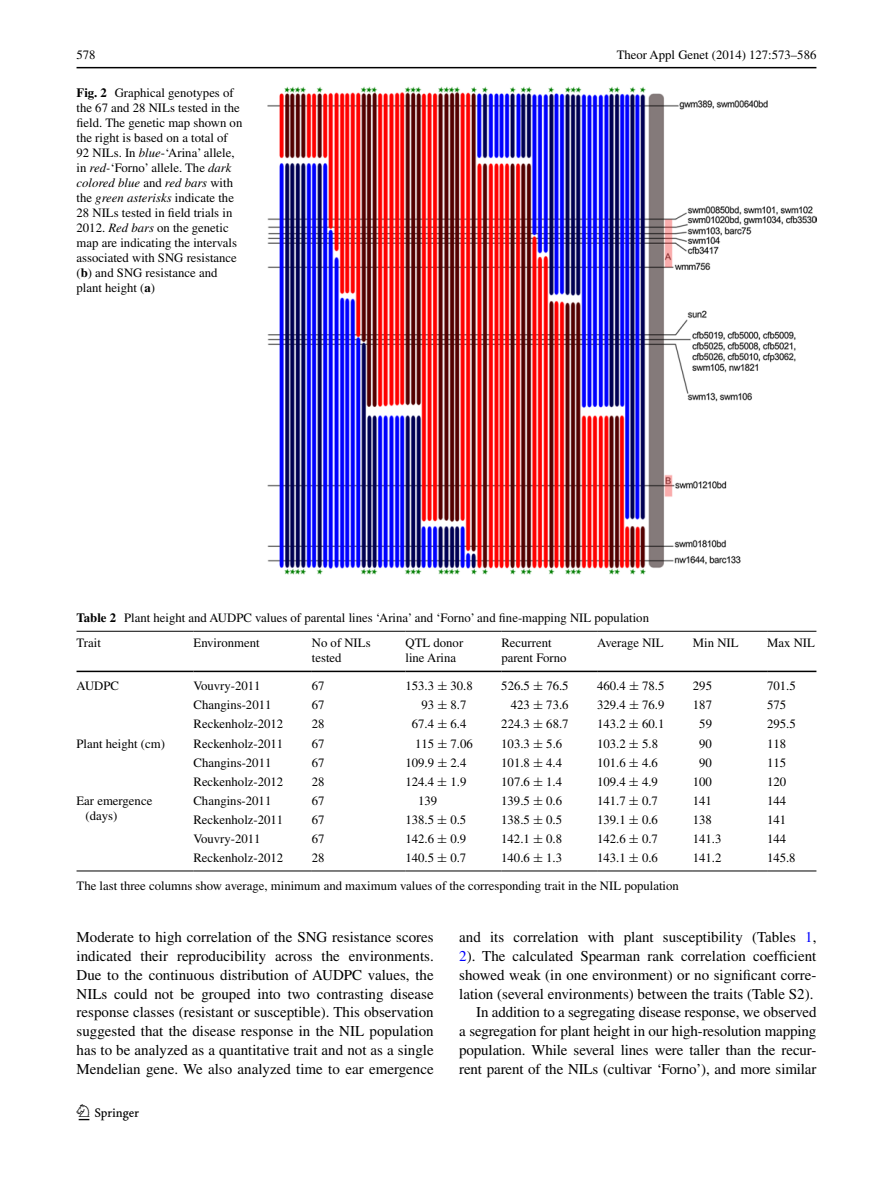
<style>
.page{position:relative;width:893px;height:1187px;background:#fff}
.page>*{position:absolute;margin:0;border:0;box-sizing:border-box;transform-origin:0 0}
.t1{font:22.5px "Springnew";color:#000}
.t2{font:15px/18.8px "Times";color:#000;text-align:justify}
.t3{font:12.75px/15px "Times";color:#000}
.s1{font-weight:700}
.s2{font-style:italic}
.s3{font-family:"MTSY"}
.s4{color:#00f}
</style>
<div class="page">
<hr style="left:77px;top:67px;width:739px;height:1px;background:#000">
<img style="left:268px;top:87px;width:548px;height:487px">
<hr style="left:77px;top:630px;width:117px;height:1px;background:#000">
<hr style="left:77px;top:670px;width:117px;height:2px;background:#000">
<hr style="left:194px;top:630px;width:118px;height:1px;background:#000">
<hr style="left:194px;top:670px;width:118px;height:2px;background:#000">
<hr style="left:312px;top:630px;width:93px;height:1px;background:#000">
<hr style="left:312px;top:670px;width:93px;height:2px;background:#000">
<hr style="left:405px;top:630px;width:96px;height:1px;background:#000">
<hr style="left:405px;top:670px;width:96px;height:2px;background:#000">
<hr style="left:501px;top:630px;width:96px;height:1px;background:#000">
<hr style="left:501px;top:670px;width:96px;height:2px;background:#000">
<hr style="left:597px;top:630px;width:96px;height:1px;background:#000">
<hr style="left:597px;top:670px;width:96px;height:2px;background:#000">
<hr style="left:693px;top:630px;width:74px;height:1px;background:#000">
<hr style="left:693px;top:670px;width:74px;height:2px;background:#000">
<hr style="left:767px;top:630px;width:49px;height:1px;background:#000">
<hr style="left:767px;top:670px;width:49px;height:2px;background:#000">
<hr style="left:77px;top:870px;width:117px;height:1px;background:#000">
<hr style="left:194px;top:870px;width:118px;height:1px;background:#000">
<hr style="left:312px;top:870px;width:93px;height:1px;background:#000">
<hr style="left:405px;top:870px;width:96px;height:1px;background:#000">
<hr style="left:501px;top:870px;width:96px;height:1px;background:#000">
<hr style="left:597px;top:870px;width:96px;height:1px;background:#000">
<hr style="left:693px;top:870px;width:74px;height:1px;background:#000">
<hr style="left:767px;top:870px;width:49px;height:1px;background:#000">
<p class="t3" style="left:77px;top:48px;width:21px">578</p>
<p class="t3" style="left:617px;top:48px;width:201px">Theor Appl Genet (2014) 127:573–586</p>
<p class="t3" style="left:77px;top:85px;width:167px"><span class="s1">Fig. 2</span> Graphical genotypes of the 67 and 28 NILs tested in the field. The genetic map shown on the right is based on a total of<br>92 NILs. In <span class="s2">blue</span>-‘Arina’ allele, in <span class="s2">red-</span>‘Forno’ allele. The <span class="s2">dark colored blue</span> and <span class="s2">red bars</span> with the <span class="s2">green asterisks</span> indicate the<br>28 NILs tested in field trials in<br>2012. <span class="s2">Red bars</span> on the genetic map are indicating the intervals associated with SNG resistance (<span class="s1">b</span>) and SNG resistance and plant height (<span class="s1">a</span>)</p>
<p class="t3" style="left:77px;top:610px;width:574px"><span class="s1">Table 2</span> Plant height and AUDPC values of parental lines ‘Arina’ and ‘Forno’ and fine-mapping NIL population</p>
<p class="t3" style="left:77px;top:634px;width:26px">Trait</p>
<p class="t3" style="left:194px;top:634px;width:68px">Environment</p>
<p class="t3" style="left:312px;top:634px;width:60px">No of NILs tested</p>
<p class="t3" style="left:405px;top:634px;width:59px">QTL donor line Arina</p>
<p class="t3" style="left:501px;top:634px;width:67px">Recurrent parent Forno</p>
<p class="t3" style="left:597px;top:634px;width:68px">Average NIL</p>
<p class="t3" style="left:693px;top:634px;width:47px">Min NIL</p>
<p class="t3" style="left:767px;top:634px;width:49px">Max NIL</p>
<p class="t3" style="left:77px;top:678px;width:44px">AUDPC</p>
<p class="t3" style="left:194px;top:678px;width:69px">Vouvry-2011</p>
<p class="t3" style="left:312px;top:678px;width:14px">67</p>
<p class="t3" style="left:405px;top:678px;width:69px">153.3 <span class="s3">±</span> 30.8</p>
<p class="t3" style="left:501px;top:678px;width:69px">526.5 <span class="s3">±</span> 76.5</p>
<p class="t3" style="left:597px;top:678px;width:69px">460.4 <span class="s3">±</span> 78.5</p>
<p class="t3" style="left:693px;top:678px;width:21px">295</p>
<p class="t3" style="left:767px;top:678px;width:30px">701.5</p>
<p class="t3" style="left:194px;top:697px;width:79px">Changins-2011</p>
<p class="t3" style="left:312px;top:697px;width:14px">67</p>
<p class="t3" style="left:421px;top:697px;width:47px">93 <span class="s3">±</span> 8.7</p>
<p class="t3" style="left:511px;top:697px;width:59px">423 <span class="s3">±</span> 73.6</p>
<p class="t3" style="left:597px;top:697px;width:69px">329.4 <span class="s3">±</span> 76.9</p>
<p class="t3" style="left:693px;top:697px;width:21px">187</p>
<p class="t3" style="left:767px;top:697px;width:21px">575</p>
<p class="t3" style="left:194px;top:716px;width:91px">Reckenholz-2012</p>
<p class="t3" style="left:312px;top:716px;width:14px">28</p>
<p class="t3" style="left:412px;top:716px;width:56px">67.4 <span class="s3">±</span> 6.4</p>
<p class="t3" style="left:501px;top:716px;width:69px">224.3 <span class="s3">±</span> 68.7</p>
<p class="t3" style="left:597px;top:716px;width:69px">143.2 <span class="s3">±</span> 60.1</p>
<p class="t3" style="left:699px;top:716px;width:14px">59</p>
<p class="t3" style="left:767px;top:716px;width:30px">295.5</p>
<p class="t3" style="left:76px;top:735px;width:90px">Plant height (cm)</p>
<p class="t3" style="left:194px;top:735px;width:91px">Reckenholz-2011</p>
<p class="t3" style="left:312px;top:735px;width:14px">67</p>
<p class="t3" style="left:415px;top:735px;width:59px">115 <span class="s3">±</span> 7.06</p>
<p class="t3" style="left:501px;top:735px;width:62px">103.3 <span class="s3">±</span> 5.6</p>
<p class="t3" style="left:597px;top:735px;width:62px">103.2 <span class="s3">±</span> 5.8</p>
<p class="t3" style="left:699px;top:735px;width:14px">90</p>
<p class="t3" style="left:767px;top:735px;width:21px">118</p>
<p class="t3" style="left:193px;top:754px;width:79px">Changins-2011</p>
<p class="t3" style="left:312px;top:754px;width:14px">67</p>
<p class="t3" style="left:405px;top:754px;width:62px">109.9 <span class="s3">±</span> 2.4</p>
<p class="t3" style="left:501px;top:754px;width:62px">101.8 <span class="s3">±</span> 4.4</p>
<p class="t3" style="left:597px;top:754px;width:62px">101.6 <span class="s3">±</span> 4.6</p>
<p class="t3" style="left:699px;top:754px;width:14px">90</p>
<p class="t3" style="left:767px;top:754px;width:21px">115</p>
<p class="t3" style="left:193px;top:774px;width:91px">Reckenholz-2012</p>
<p class="t3" style="left:312px;top:774px;width:14px">28</p>
<p class="t3" style="left:405px;top:774px;width:62px">124.4 <span class="s3">±</span> 1.9</p>
<p class="t3" style="left:501px;top:774px;width:62px">107.6 <span class="s3">±</span> 1.4</p>
<p class="t3" style="left:597px;top:774px;width:62px">109.4 <span class="s3">±</span> 4.9</p>
<p class="t3" style="left:693px;top:774px;width:21px">100</p>
<p class="t3" style="left:767px;top:774px;width:21px">120</p>
<p class="t3" style="left:85px;top:793px;width:68px;text-indent:-9px">Ear emergence (days)</p>
<p class="t3" style="left:193px;top:793px;width:79px">Changins-2011</p>
<p class="t3" style="left:312px;top:793px;width:14px">67</p>
<p class="t3" style="left:418px;top:793px;width:21px">139</p>
<p class="t3" style="left:501px;top:793px;width:62px">139.5 <span class="s3">±</span> 0.6</p>
<p class="t3" style="left:597px;top:793px;width:62px">141.7 <span class="s3">±</span> 0.7</p>
<p class="t3" style="left:693px;top:793px;width:21px">141</p>
<p class="t3" style="left:767px;top:793px;width:21px">144</p>
<p class="t3" style="left:193px;top:812px;width:91px">Reckenholz-2011</p>
<p class="t3" style="left:312px;top:812px;width:14px">67</p>
<p class="t3" style="left:405px;top:812px;width:62px">138.5 <span class="s3">±</span> 0.5</p>
<p class="t3" style="left:501px;top:812px;width:62px">138.5 <span class="s3">±</span> 0.5</p>
<p class="t3" style="left:597px;top:812px;width:62px">139.1 <span class="s3">±</span> 0.6</p>
<p class="t3" style="left:693px;top:812px;width:21px">138</p>
<p class="t3" style="left:767px;top:812px;width:21px">141</p>
<p class="t3" style="left:193px;top:831px;width:69px">Vouvry-2011</p>
<p class="t3" style="left:312px;top:831px;width:14px">67</p>
<p class="t3" style="left:405px;top:831px;width:62px">142.6 <span class="s3">±</span> 0.9</p>
<p class="t3" style="left:501px;top:831px;width:62px">142.1 <span class="s3">±</span> 0.8</p>
<p class="t3" style="left:597px;top:831px;width:62px">142.6 <span class="s3">±</span> 0.7</p>
<p class="t3" style="left:693px;top:831px;width:30px">141.3</p>
<p class="t3" style="left:767px;top:831px;width:21px">144</p>
<p class="t3" style="left:193px;top:850px;width:91px">Reckenholz-2012</p>
<p class="t3" style="left:312px;top:850px;width:14px">28</p>
<p class="t3" style="left:405px;top:850px;width:62px">140.5 <span class="s3">±</span> 0.7</p>
<p class="t3" style="left:501px;top:850px;width:62px">140.6 <span class="s3">±</span> 1.3</p>
<p class="t3" style="left:597px;top:850px;width:62px">143.1 <span class="s3">±</span> 0.6</p>
<p class="t3" style="left:693px;top:850px;width:30px">141.2</p>
<p class="t3" style="left:767px;top:850px;width:30px">145.8</p>
<p class="t3" style="left:77px;top:878px;width:604px">The last three columns show average, minimum and maximum values of the corresponding trait in the NIL population</p>
<p class="t2" style="left:77px;top:927px;width:359px">Moderate to high correlation of the SNG resistance scores indicated their reproducibility across the environments.<br>Due to the continuous distribution of AUDPC values, the NILs could not be grouped into two contrasting disease response classes (resistant or susceptible). This observation suggested that the disease response in the NIL population has to be analyzed as a quantitative trait and not as a single Mendelian gene. We also analyzed time to ear emergence</p>
<p class="t2" style="left:459px;top:927px;width:359px;text-align:right">and its correlation with plant susceptibility (Tables <span class="s4">1</span>, <span class="s4">2</span>). The calculated Spearman rank correlation coefficient showed weak (in one environment) or no significant corre&shy;lation (several environments) between the traits (Table S2).<br>In addition to a segregating disease response, we observed<br>a segregation for plant height in our high-resolution mapping population. While several lines were taller than the recur&shy;rent parent of the NILs (cultivar ‘Forno’), and more similar</p>
<h1 class="t1" style="left:79px;top:1104px;width:62px">1 3</h1>
</div>
